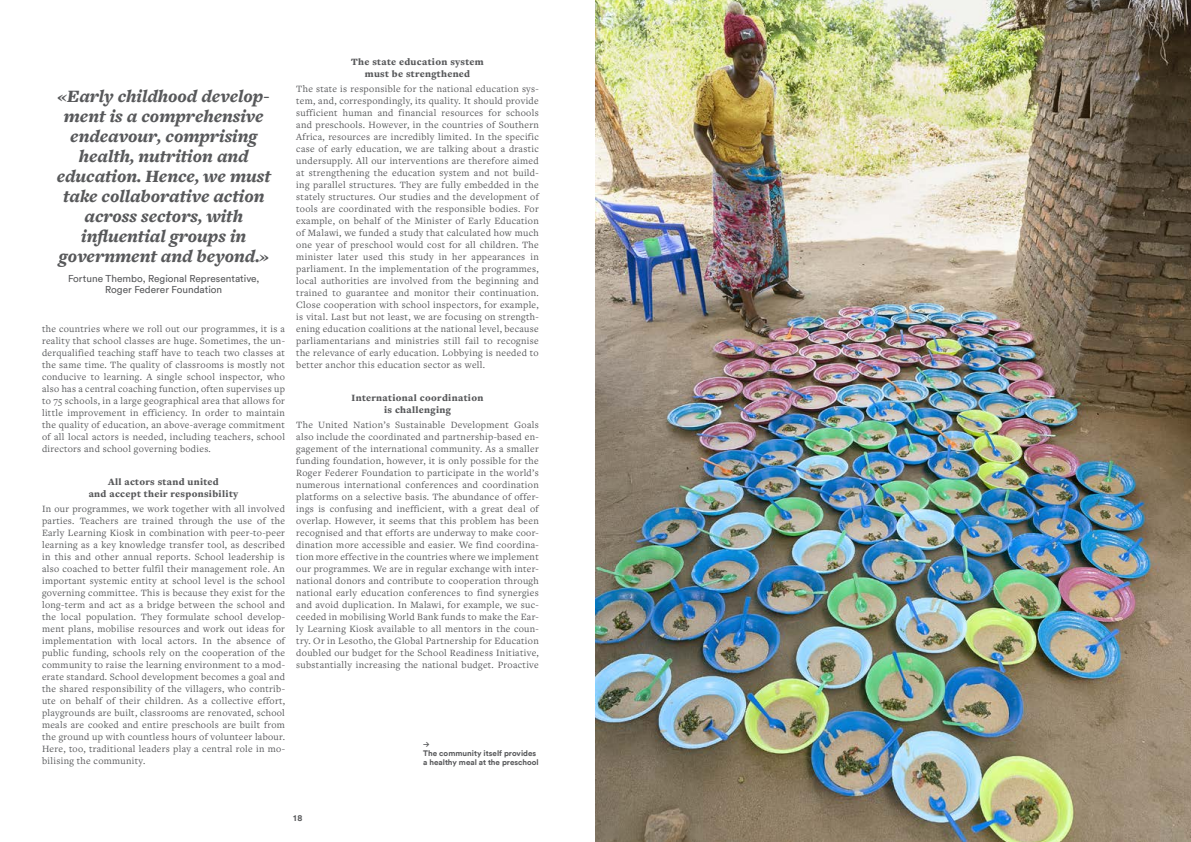
<style>
.page{position:relative;width:1191px;height:842px;background:#fff}
.page>*{position:absolute;margin:0;border:0;box-sizing:border-box;transform-origin:0 0}
.t1{font:italic 900 18px/20px "Freight Text Pro";color:#57585a;text-align:center}
.t2{font:10px/12px "Freight Text Pro";letter-spacing:.03em;color:#57585a;text-align:justify}
.t3{font:900 10px/12px "Freight Text Pro";letter-spacing:.03em;color:#57585a;text-align:center}
.t4{font:10px/11px "Circular";color:#57585a;text-align:center}
.t5{font:700 8.8px "Circular";color:#57585a}
.t6{font:700 8px/9px "Circular";color:#57585a}
.t7{font:700 8px "Akkurat Pro";color:#57585a}
</style>
<div class="page">
<img style="left:595px;top:0;width:596px;height:842px">
<h1 class="t1" style="left:57px;top:85px;width:216px">«Early childhood develop&shy;ment is a comprehensive endeavour, comprising health, nutrition and education. Hence, we must take collaborative action across sectors, with influential groups in government and beyond.»</h1>
<p class="t4" style="left:68px;top:273px;width:193px">Fortune Thembo, Regional Representative,<br>Roger Federer Foundation</p>
<p class="t2" style="left:42px;top:322px;width:244px">the countries where we roll out our programmes, it is a reality that school classes are huge. Sometimes, the un&shy;derqualified teaching staff have to teach two classes at the same time. The quality of classrooms is mostly not conducive to learning. A single school inspector, who also has a central coaching function, often supervises up to 75 schools, in a large geographical area that allows for little improvement in efficiency. In order to maintain the quality of education, an above-average commitment of all local actors is needed, including teachers, school directors and school governing bodies.</p>
<p class="t3" style="left:89px;top:476px;width:151px">All actors stand united<br>and accept their responsibility</p>
<p class="t2" style="left:42px;top:502px;width:244px">In our programmes, we work together with all involved parties. Teachers are trained through the use of the Early Learning Kiosk in combination with peer-to-peer learning as a key knowledge transfer tool, as described in this and other annual reports. School leadership is also coached to better fulfil their management role. An important systemic entity at school level is the school governing committee. This is because they exist for the long-term and act as a bridge between the school and the local population. They formulate school develop&shy;ment plans, mobilise resources and work out ideas for implementation with local actors. In the absence of public funding, schools rely on the cooperation of the community to raise the learning environment to a mod&shy;erate standard. School development becomes a goal and the shared responsibility of the villagers, who contrib&shy;ute on behalf of their children. As a collective effort, playgrounds are built, classrooms are renovated, school meals are cooked and entire preschools are built from the ground up with countless hours of volunteer labour.<br>Here, too, traditional leaders play a central role in mo&shy;bilising the community.</p>
<p class="t3" style="left:351px;top:56px;width:134px">The state education system must be strengthened</p>
<p class="t2" style="left:296px;top:82px;width:244px">The state is responsible for the national education sys&shy;tem, and, correspondingly, its quality. It should provide sufficient human and financial resources for schools and preschools. However, in the countries of Southern Africa, resources are incredibly limited. In the specific case of early education, we are talking about a drastic undersupply. All our interventions are therefore aimed at strengthening the education system and not build&shy;ing parallel structures. They are fully embedded in the stately structures. Our studies and the development of tools are coordinated with the responsible bodies. For example, on behalf of the Minister of Early Education of Malawi, we funded a study that calculated how much one year of preschool would cost for all children. The minister later used this study in her appearances in parliament. In the implementation of the programmes, local authorities are involved from the beginning and trained to guarantee and monitor their continuation.<br>Close cooperation with school inspectors, for example, is vital. Last but not least, we are focusing on strength&shy;ening education coalitions at the national level, because parliamentarians and ministries still fail to recognise the relevance of early education. Lobbying is needed to better anchor this education sector as well.</p>
<p class="t3" style="left:352px;top:392px;width:133px">International coordination is challenging</p>
<p class="t2" style="left:296px;top:418px;width:244px">The United Nation’s Sustainable Development Goals also include the coordinated and partnership-based en&shy;gagement of the international community. As a smaller funding foundation, however, it is only possible for the Roger Federer Foundation to participate in the world’s numerous international conferences and coordination platforms on a selective basis. The abundance of offer&shy;ings is confusing and inefficient, with a great deal of overlap. However, it seems that this problem has been recognised and that efforts are underway to make coor&shy;dination more accessible and easier. We find coordina&shy;tion more effective in the countries where we implement our programmes. We are in regular exchange with inter&shy;national donors and contribute to cooperation through national early education conferences to find synergies and avoid duplication. In Malawi, for example, we suc&shy;ceeded in mobilising World Bank funds to make the Ear&shy;ly Learning Kiosk available to all mentors in the coun&shy;try. Or in Lesotho, the Global Partnership for Education doubled our budget for the School Readiness Initiative, substantially increasing the national budget. Proactive</p>
<p class="t7" style="left:423px;top:740px;width:8px">→</p>
<p class="t6" style="left:423px;top:749px;width:117px">The community itself provides a healthy meal at the preschool</p>
<p class="t5" style="left:293px;top:812px;width:11px">18</p>
</div>
